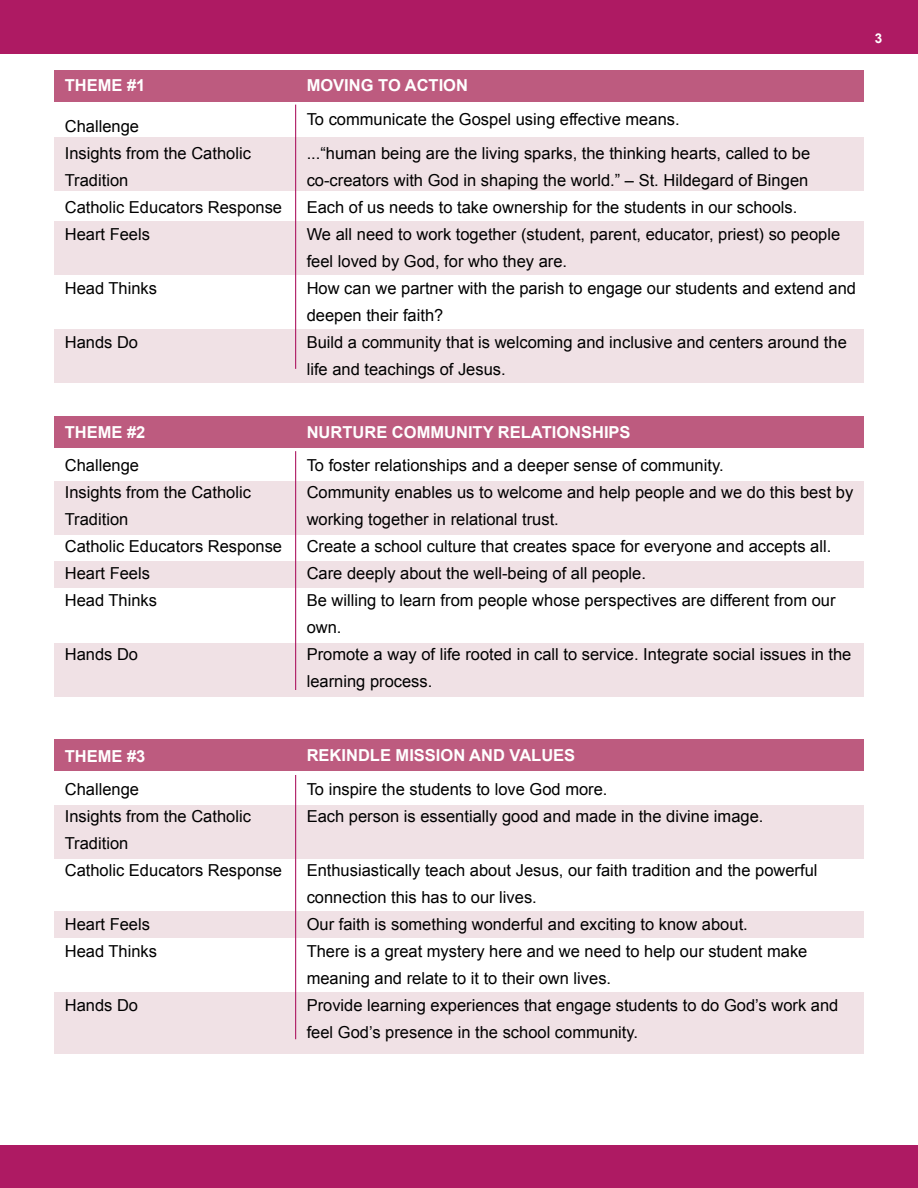
<style>
.page{position:relative;width:918px;height:1188px;background:#fff}
.page>*{position:absolute;margin:0;border:0;box-sizing:border-box;transform-origin:0 0}
.t1{font:16.5px/27px "Arial";color:#000}
.t2{font:700 16.5px "Arial";color:#fff}
.t3{font:700 13.5px "Arial";color:#fff}
</style>
<div class="page">
<div style="left:54px;top:70px;width:810px;height:31px;background:#bd5b7f"></div>
<div style="left:54px;top:416px;width:810px;height:31px;background:#bd5b7f"></div>
<div style="left:54px;top:740px;width:810px;height:31px;background:#bd5b7f"></div>
<div style="left:54px;top:137px;width:810px;height:54px;background:#f0e1e5"></div>
<div style="left:54px;top:481px;width:810px;height:54px;background:#f0e1e5"></div>
<div style="left:54px;top:805px;width:810px;height:54px;background:#f0e1e5"></div>
<div style="left:54px;top:221px;width:810px;height:54px;background:#f0e1e5"></div>
<div style="left:54px;top:562px;width:810px;height:26px;background:#f0e1e5"></div>
<div style="left:54px;top:911px;width:810px;height:26px;background:#f0e1e5"></div>
<div style="left:54px;top:329px;width:810px;height:54px;background:#f0e1e5"></div>
<div style="left:54px;top:644px;width:810px;height:54px;background:#f0e1e5"></div>
<div style="left:54px;top:992px;width:810px;height:61px;background:#f0e1e5"></div>
<hr style="left:295px;top:105px;width:1px;height:264px;background:#ae1a63">
<hr style="left:295px;top:451px;width:1px;height:239px;background:#ae1a63">
<hr style="left:295px;top:775px;width:1px;height:264px;background:#ae1a63">
<div style="left:0;top:0;width:918px;height:54px;background:#ae1a63"></div>
<div style="left:0;top:1146px;width:918px;height:42px;background:#ae1a63"></div>
<p class="t2" style="left:65px;top:74px;width:82px">THEME #1</p>
<p class="t1" style="left:65px;top:113px;width:219px">Challenge<br>Insights from the Catholic<br>Tradition<br>Catholic Educators Response<br>Heart Feels</p>
<p class="t1" style="left:65px;top:275px;width:94px">Head Thinks</p>
<p class="t1" style="left:65px;top:329px;width:75px">Hands Do</p>
<p class="t2" style="left:65px;top:421px;width:82px">THEME #2</p>
<p class="t1" style="left:65px;top:452px;width:219px">Challenge<br>Insights from the Catholic<br>Tradition<br>Catholic Educators Response<br>Heart Feels<br>Head Thinks</p>
<p class="t1" style="left:65px;top:641px;width:75px">Hands Do</p>
<p class="t2" style="left:65px;top:745px;width:82px">THEME #3</p>
<p class="t1" style="left:65px;top:776px;width:219px">Challenge<br>Insights from the Catholic<br>Tradition<br>Catholic Educators Response</p>
<p class="t1" style="left:65px;top:911px;width:94px">Heart Feels<br>Head Thinks</p>
<p class="t1" style="left:65px;top:992px;width:75px">Hands Do</p>
<p class="t2" style="left:307px;top:74px;width:163px">MOVING TO ACTION</p>
<p class="t1" style="left:307px;top:102px;width:505px;line-height:33.8px">To communicate the Gospel using effective means.<br>...“human being are the living sparks, the thinking hearts, called to be</p>
<p class="t1" style="left:307px;top:166px;width:551px">co-creators with God in shaping the world.” – St. Hildegard of Bingen<br>Each of us needs to take ownership for the students in our schools.<br>We all need to work together (student, parent, educator, priest) so people feel loved by God, for who they are.<br>How can we partner with the parish to engage our students and extend and deepen their faith?<br>Build a community that is welcoming and inclusive and centers around the life and teachings of Jesus.</p>
<p class="t2" style="left:307px;top:421px;width:325px">NURTURE COMMUNITY RELATIONSHIPS</p>
<p class="t1" style="left:307px;top:452px;width:548px">To foster relationships and a deeper sense of community.<br>Community enables us to welcome and help people and we do this best by working together in relational trust.<br>Create a school culture that creates space for everyone and accepts all.<br>Care deeply about the well-being of all people.<br>Be willing to learn from people whose perspectives are different from our own.<br>Promote a way of life rooted in call to service. Integrate social issues in the learning process.</p>
<p class="t3" style="left:875px;top:29px;width:9px">3</p>
<p class="t2" style="left:307px;top:745px;width:270px">REKINDLE MISSION AND VALUES</p>
<p class="t1" style="left:307px;top:776px;width:458px">To inspire the students to love God more.<br>Each person is essentially good and made in the divine image.</p>
<p class="t1" style="left:307px;top:857px;width:533px">Enthusiastically teach about Jesus, our faith tradition and the powerful connection this has to our lives.<br>Our faith is something wonderful and exciting to know about.<br>There is a great mystery here and we need to help our student make meaning and relate to it to their own lives.<br>Provide learning experiences that engage students to do God’s work and feel God’s presence in the school community.</p>
</div>
